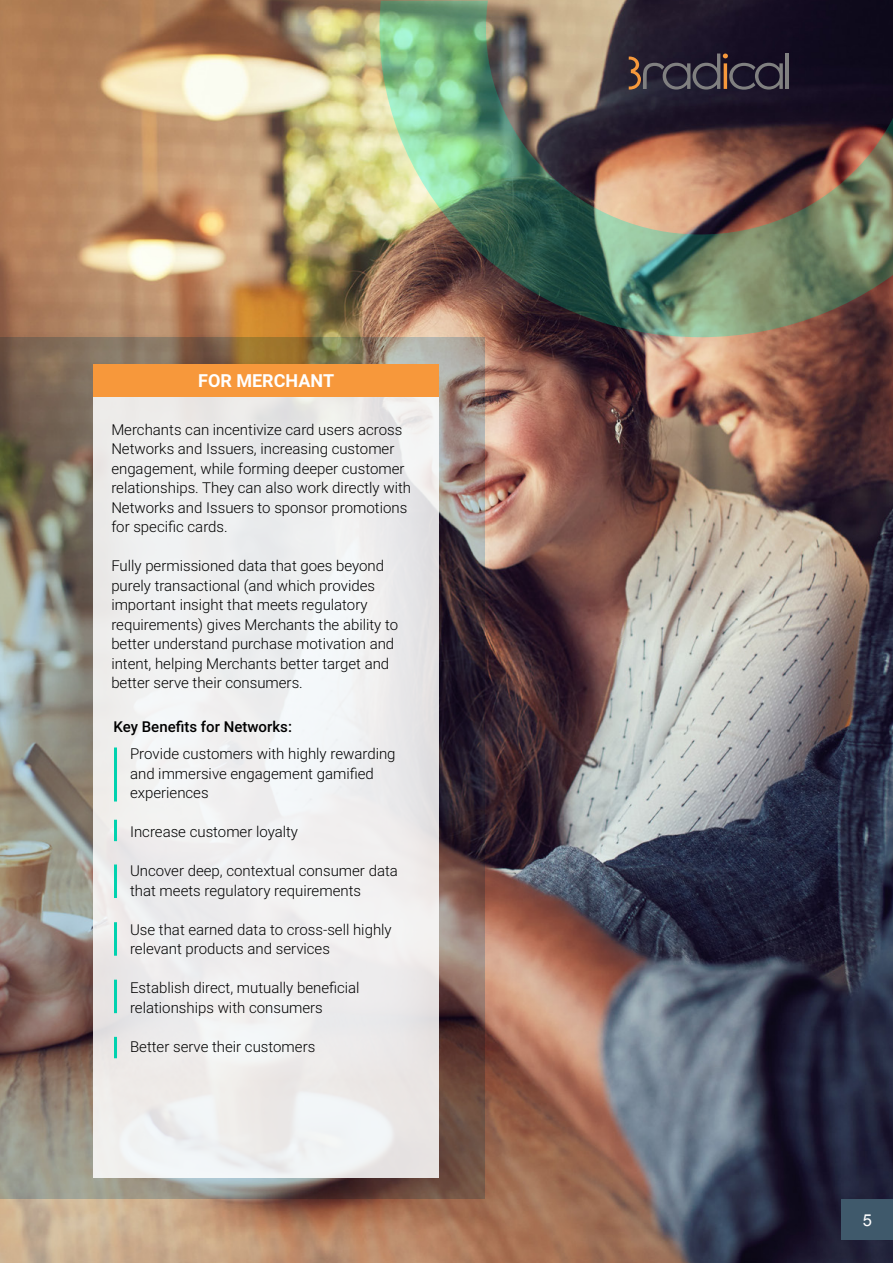
<style>
.page{position:relative;width:893px;height:1263px;background:#fff}
.page>*{position:absolute;margin:0;border:0;box-sizing:border-box;transform-origin:0 0}
.t1{font:700 18px "Roboto";color:#fff}
.t2{font:16.5px "Arial";color:#fff}
.t3{font:300 15px/19.5px "Roboto";color:#000}
.t4{font:500 15px "Roboto";color:#000}
</style>
<div class="page">
<img style="left:0;top:0;width:893px;height:1263px">
<img style="left:0;top:338px;width:484px;height:861px">
<img style="left:379px;top:0;width:514px;height:337px">
<div style="left:93px;top:364px;width:346px;height:814px;background:#efeeee"></div>
<div style="left:93px;top:365px;width:346px;height:32px;background:#f7983b"></div>
<hr style="left:786px;top:54px;width:3px;height:35px;background:#808080">
<svg style="left:629px;top:54px;width:154px;height:36px;background:#3c333e"></svg>
<hr style="left:114px;top:747px;width:3px;height:54px;background:#00d2af">
<hr style="left:114px;top:820px;width:3px;height:21px;background:#00d2af">
<hr style="left:114px;top:1037px;width:3px;height:21px;background:#00d2af">
<hr style="left:114px;top:864px;width:3px;height:34px;background:#00d2af">
<hr style="left:114px;top:922px;width:3px;height:34px;background:#00d2af">
<hr style="left:114px;top:980px;width:3px;height:33px;background:#00d2af">
<div style="left:842px;top:1200px;width:51px;height:40px;background:#3f596b"></div>
<p class="t1" style="left:198px;top:368px;width:137px">FOR MERCHANT</p>
<p class="t3" style="left:111px;top:419px;width:301px">Merchants can incentivize card users across Networks and Issuers, increasing customer engagement, while forming deeper customer relationships. They can also work directly with Networks and Issuers to sponsor promotions for specific cards.</p>
<p class="t3" style="left:111px;top:555px;width:288px">Fully permissioned data that goes beyond purely transactional (and which provides important insight that meets regulatory requirements) gives Merchants the ability to better understand purchase motivation and intent, helping Merchants better target and better serve their consumers.</p>
<p class="t4" style="left:114px;top:716px;width:180px">Key Benefits for Networks:</p>
<p class="t3" style="left:130px;top:744px;width:267px">Provide customers with highly rewarding and immersive engagement gamified experiences</p>
<p class="t3" style="left:130px;top:822px;width:170px">Increase customer loyalty</p>
<p class="t3" style="left:130px;top:861px;width:269px">Uncover deep, contextual consumer data that meets regulatory requirements</p>
<p class="t3" style="left:130px;top:919px;width:263px">Use that earned data to cross-sell highly relevant products and services</p>
<p class="t3" style="left:130px;top:978px;width:231px">Establish direct, mutually beneficial relationships with consumers</p>
<p class="t3" style="left:130px;top:1036px;width:187px">Better serve their customers</p>
<p class="t2" style="left:863px;top:1209px;width:11px">5</p>
</div>
